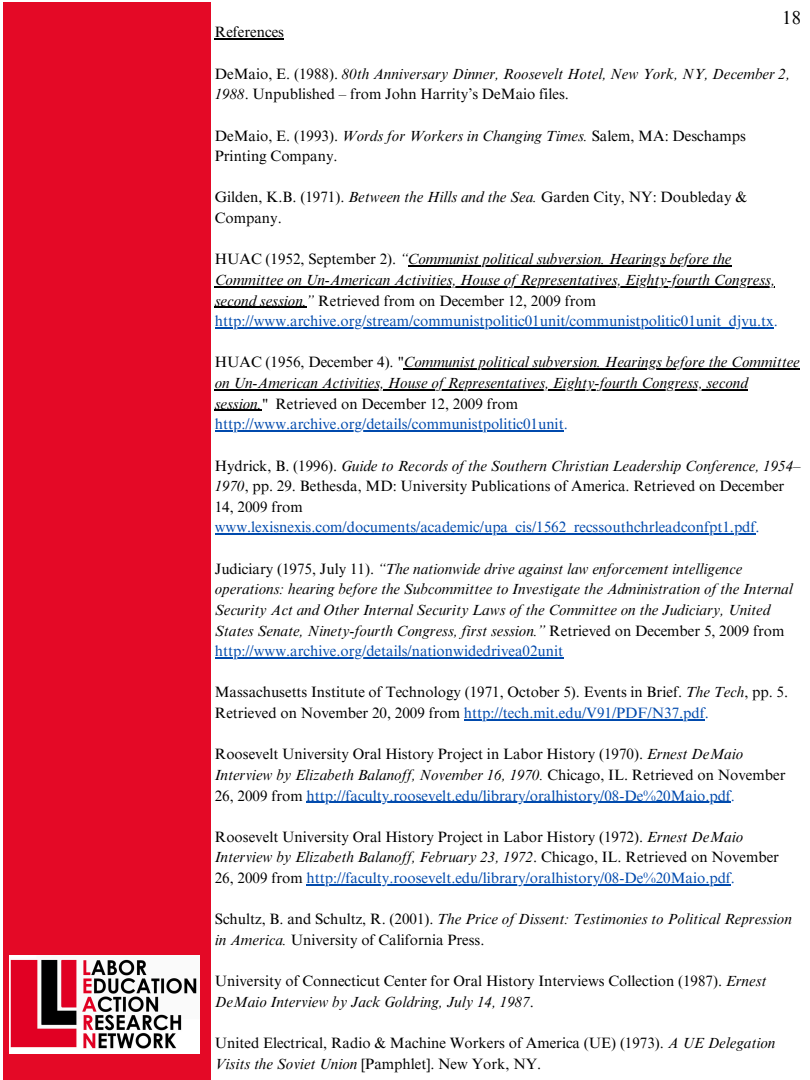
<style>
.page{position:relative;width:810px;height:1080px;background:#fff}
.page>*{position:absolute;margin:0;border:0;box-sizing:border-box;transform-origin:0 0}
.t1{font:18.75px "Times NRMT Pro";color:#000}
.t2{font:15px/20.6px "Times NRMT Pro";color:#000}
.t3{font:italic 15px/20.6px "Times NRMT Pro";color:#000}
.t4{font:15px "Times NRMT Pro";color:#004aad}
.s1{font-style:normal}
.s2{font-style:italic}
.s3{color:#004aad}
.s4{color:#000}
</style>
<div class="page">
<div style="left:3px;top:2px;width:208px;height:1078px;background:#e40926"></div>
<img style="left:9px;top:956px;width:190px;height:98px">
<hr style="left:215px;top:38px;width:69px;height:2px;background:#000">
<hr style="left:408px;top:265px;width:324px;height:2px;background:#000">
<hr style="left:215px;top:286px;width:560px;height:1px;background:#000">
<hr style="left:215px;top:307px;width:92px;height:1px;background:#000">
<hr style="left:215px;top:327px;width:559px;height:2px;background:#004aad">
<hr style="left:404px;top:368px;width:396px;height:2px;background:#000">
<hr style="left:215px;top:389px;width:533px;height:1px;background:#000">
<hr style="left:215px;top:410px;width:47px;height:1px;background:#000">
<hr style="left:215px;top:430px;width:349px;height:2px;background:#004aad">
<hr style="left:215px;top:533px;width:541px;height:2px;background:#004aad">
<hr style="left:215px;top:657px;width:348px;height:2px;background:#004aad">
<hr style="left:464px;top:719px;width:241px;height:1px;background:#004aad">
<hr style="left:307px;top:802px;width:424px;height:1px;background:#004aad">
<hr style="left:307px;top:884px;width:424px;height:1px;background:#004aad">
<p class="t1" style="left:782px;top:11px;width:20px">18</p>
<p class="t2" style="left:215px;top:24px;width:71px">References</p>
<p class="t3" style="left:215px;top:65px;width:577px"><span class="s1">DeMaio, E. (1988).</span> 80th Anniversary Dinner, Roosevelt Hotel, New York, NY, December 2,<br>1988<span class="s1">. Unpublished – from John Harrity’s DeMaio files.</span></p>
<h1 class="t2" style="left:215px;top:127px;width:533px">DeMaio, E. (1993). <span class="s2">Words for Workers in Changing Times.</span> Salem, MA: Deschamps<br>Printing Company.</h1>
<h1 class="t2" style="left:215px;top:189px;width:534px">Gilden, K.B. (1971). <span class="s2">Between the Hills and the Sea.</span> Garden City, NY: Doubleday &amp;<br>Company.</h1>
<h1 class="t3" style="left:215px;top:251px;width:518px"><span class="s1">HUAC (1952, September 2).</span> “Communist political subversion. Hearings before the</h1>
<h1 class="t3" style="left:215px;top:271px;width:562px">Committee on Un-American Activities, House of Representatives, Eighty-fourth Congress, second session.” <span class="s1">Retrieved from on December 12, 2009 from</span></h1>
<h1 class="t4" style="left:215px;top:315px;width:564px">http://www.archive.org/stream/communistpolitic01unit/communistpolitic01unit_djvu.tx.</h1>
<h1 class="t3" style="left:215px;top:354px;width:587px"><span class="s1">HUAC (1956, December 4).</span> "Communist political subversion. Hearings before the Committee</h1>
<h1 class="t3" style="left:215px;top:375px;width:535px">on Un-American Activities, House of Representatives, Eighty-fourth Congress, second session." <span class="s1">Retrieved on December 12, 2009 from</span></h1>
<h1 class="t4" style="left:215px;top:419px;width:354px">http://www.archive.org/details/communistpolitic01unit.</h1>
<h1 class="t2" style="left:215px;top:457px;width:587px">Hydrick, B. (1996). <span class="s2">Guide to Records of the Southern Christian Leadership Conference, 1954–<br>1970</span>, pp. 29. Bethesda, MD: University Publications of America. Retrieved on December<br>14, 2009 from</h1>
<h1 class="t4" style="left:215px;top:522px;width:546px">www.lexisnexis.com/documents/academic/upa_cis/1562_recssouthchrleadconfpt1.pdf.</h1>
<h1 class="t3" style="left:215px;top:560px;width:579px"><span class="s1">Judiciary (1975, July 11).</span> “The nationwide drive against law enforcement intelligence operations: hearing before the Subcommittee to Investigate the Administration of the Internal Security Act and Other Internal Security Laws of the Committee on the Judiciary, United States Senate, Ninety-fourth Congress, first session.” <span class="s1">Retrieved on December 5, 2009 from</span></h1>
<h1 class="t4" style="left:215px;top:645px;width:350px">http://www.archive.org/details/nationwidedrivea02unit</h1>
<h1 class="t2" style="left:215px;top:684px;width:575px">Massachusetts Institute of Technology (1971, October 5). Events in Brief. <span class="s2">The Tech</span>, pp. 5.<br>Retrieved on November 20, 2009 from <span class="s3">http://tech.mit.edu/V91/PDF/N37.pdf.</span></h1>
<h1 class="t2" style="left:215px;top:746px;width:572px">Roosevelt University Oral History Project in Labor History (1970). <span class="s2">Ernest DeMaio<br>Interview by Elizabeth Balanoff, November 16, 1970.</span> Chicago, IL. Retrieved on November</h1>
<h1 class="t4" style="left:215px;top:790px;width:522px"><span class="s4">26, 2009 from</span> http://faculty.roosevelt.edu/library/oralhistory/08-De%20Maio.pdf.</h1>
<p class="t2" style="left:215px;top:828px;width:566px">Roosevelt University Oral History Project in Labor History (1972). <span class="s2">Ernest DeMaio<br>Interview by Elizabeth Balanoff, February 23, 1972</span>. Chicago, IL. Retrieved on November<br>26, 2009 from <span class="s3">http://faculty.roosevelt.edu/library/oralhistory/08-De%20Maio.pdf.</span></p>
<p class="t3" style="left:215px;top:911px;width:579px"><span class="s1">Schultz, B. and Schultz, R. (2001).</span> The Price of Dissent: Testimonies to Political Repression in America. <span class="s1">University of California Press.</span></p>
<p class="t2" style="left:215px;top:973px;width:553px">University of Connecticut Center for Oral History Interviews Collection (1987). <span class="s2">Ernest<br>DeMaio Interview by Jack Goldring, July 14, 1987</span>.</p>
<p class="t2" style="left:215px;top:1035px;width:562px">United Electrical, Radio &amp; Machine Workers of America (UE) (1973). <span class="s2">A UE Delegation<br>Visits the Soviet Union</span> [Pamphlet]. New York, NY.</p>
</div>
